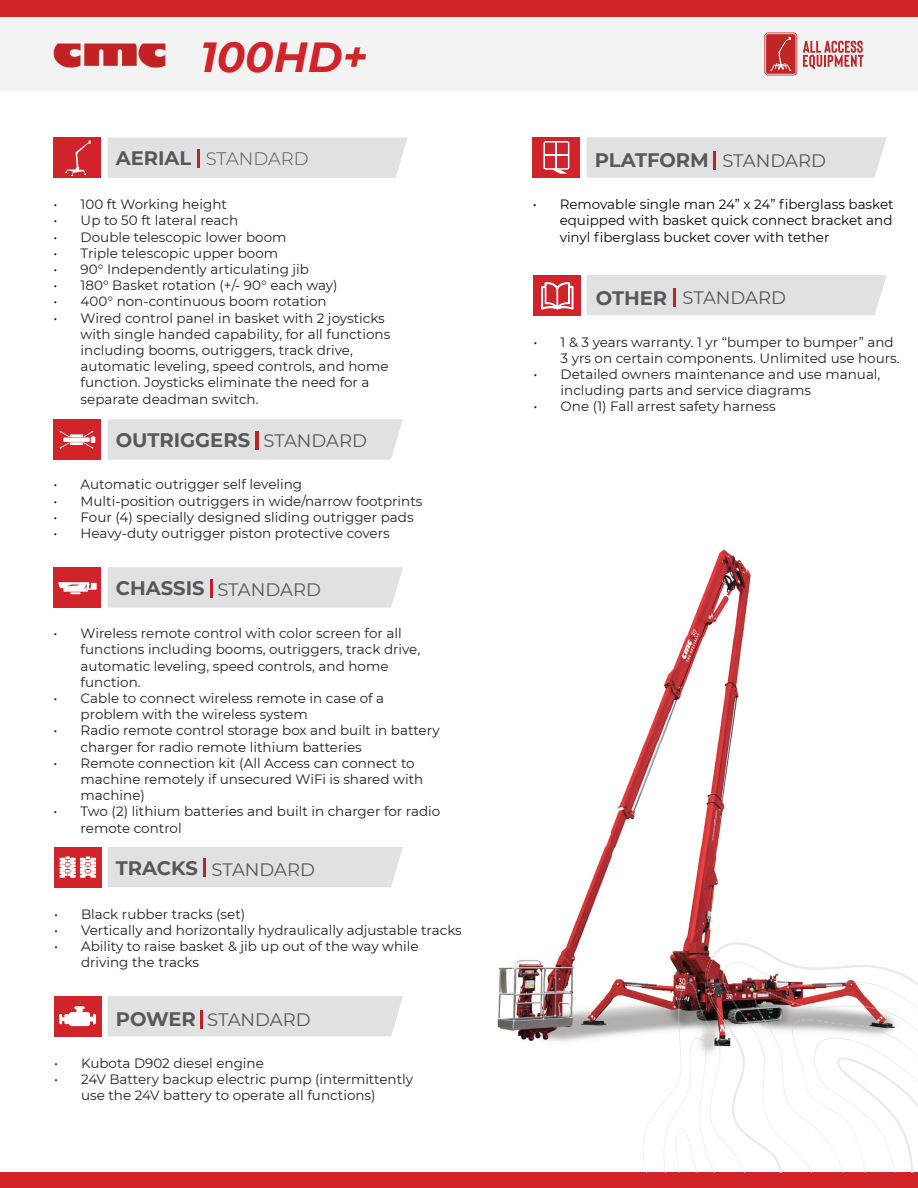
<style>
.page{position:relative;width:918px;height:1188px;background:#fff}
.page>*{position:absolute;margin:0;border:0;box-sizing:border-box;transform-origin:0 0}
.t1{font:italic 700 42px "Montserrat";color:#d1232a}
.t2{font:700 19.5px "Montserrat";color:#57585a}
.t3{font:18px "Montserrat";color:#57585a}
.t4{font:300 18px "Montserrat";color:#57585a}
.t5{font:13.5px/16.2px "Montserrat";color:#231f20}
.t6{font:13.5px/16.2px "Montserrat";color:#040503;text-align:justify}
.s1{font-weight:400;font-size:18px}
</style>
<div class="page">
<div style="left:0;top:0;width:918px;height:17px;background:#d1232a"></div>
<div style="left:0;top:1173px;width:918px;height:15px;background:#d1232a"></div>
<div style="left:0;top:17px;width:918px;height:74px;background:#f3f3f3"></div>
<svg style="left:803px;top:41px;width:61px;height:28px"></svg>
<svg style="left:764px;top:33px;width:33px;height:42px"></svg>
<img style="left:53px;top:43px;width:113px;height:25px">
<div style="left:108px;top:138px;width:300px;height:40px;background:#e0e1e3"></div>
<div style="left:587px;top:275px;width:300px;height:40px;background:#e0e1e3"></div>
<svg style="left:108px;top:419px;width:295px;height:41px;background:#e1e1e3"></svg>
<div style="left:108px;top:567px;width:295px;height:41px;background:#e0e1e3"></div>
<div style="left:108px;top:847px;width:295px;height:40px;background:#e0e1e3"></div>
<div style="left:108px;top:996px;width:295px;height:40px;background:#e0e1e3"></div>
<div style="left:54px;top:567px;width:47px;height:41px;background:#d1232a"></div>
<div style="left:54px;top:419px;width:47px;height:41px;background:#d1232a"></div>
<div style="left:54px;top:138px;width:47px;height:40px;background:#d1232a"></div>
<div style="left:534px;top:275px;width:47px;height:40px;background:#d1232a"></div>
<div style="left:54px;top:847px;width:47px;height:40px;background:#d1232a"></div>
<div style="left:54px;top:996px;width:47px;height:41px;background:#d1232a"></div>
<svg style="left:60px;top:856px;width:36px;height:22px"></svg>
<svg style="left:59px;top:1006px;width:37px;height:20px"></svg>
<div style="left:91px;top:583px;width:6px;height:7px;background:#fff"></div>
<svg style="left:58px;top:582px;width:34px;height:12px"></svg>
<svg style="left:59px;top:431px;width:36px;height:18px"></svg>
<svg style="left:541px;top:282px;width:33px;height:28px"></svg>
<svg style="left:65px;top:140px;width:26px;height:36px"></svg>
<div style="left:587px;top:137px;width:300px;height:41px;background:#e0e1e3"></div>
<div style="left:533px;top:138px;width:47px;height:40px;background:#d1232a"></div>
<svg style="left:543px;top:141px;width:26px;height:33px"></svg>
<hr style="left:197px;top:149px;width:3px;height:19px;background:#c12027">
<hr style="left:713px;top:151px;width:3px;height:18px;background:#c12027">
<hr style="left:673px;top:288px;width:3px;height:19px;background:#c12027">
<hr style="left:255px;top:431px;width:3px;height:19px;background:#c12027">
<hr style="left:210px;top:579px;width:3px;height:19px;background:#c12027">
<hr style="left:203px;top:858px;width:3px;height:19px;background:#c12027">
<hr style="left:200px;top:1010px;width:3px;height:19px;background:#c12027">
<img style="left:497px;top:549px;width:254px;height:493px">
<img style="left:705px;top:942px;width:68px;height:14px">
<svg style="left:642px;top:956px;width:276px;height:217px"></svg>
<h1 class="t1" style="left:200px;top:27px;width:169px">100HD+</h1>
<h2 class="t2" style="left:116px;top:144px;width:77px">AERIAL</h2>
<h3 class="t4" style="left:206px;top:147px;width:104px">STANDARD</h3>
<p class="t5" style="left:54px;top:196px;width:175px">• 100 ft Working height</p>
<p class="t5" style="left:54px;top:212px;width:186px">• Up to 50 ft lateral reach</p>
<p class="t5" style="left:54px;top:228px;width:234px">• Double telescopic lower boom</p>
<p class="t5" style="left:54px;top:244px;width:226px">• Triple telescopic upper boom</p>
<p class="t5" style="left:54px;top:261px;width:257px">• 90° Independently articulating jib</p>
<p class="t5" style="left:54px;top:277px;width:286px">• 180° Basket rotation (+/- 90° each way)</p>
<p class="t5" style="left:54px;top:293px;width:275px">• 400° non-continuous boom rotation</p>
<p class="t5" style="left:81px;top:309px;width:311px;text-indent:-27px">• Wired control panel in basket with 2 joysticks with single handed capability, for all functions including booms, outriggers, track drive, automatic leveling, speed controls, and home function. Joysticks eliminate the need for a separate deadman switch.</p>
<h2 class="t2" style="left:116px;top:427px;width:136px">OUTRIGGERS</h2>
<h3 class="t3" style="left:263px;top:428px;width:105px">STANDARD</h3>
<p class="t5" style="left:54px;top:476px;width:250px">• Automatic outrigger self leveling</p>
<p class="t5" style="left:54px;top:492px;width:370px">• Multi-position outriggers in wide/narrow footprints</p>
<p class="t5" style="left:54px;top:508px;width:361px">• Four (4) specially designed sliding outrigger pads</p>
<p class="t5" style="left:54px;top:525px;width:338px">• Heavy-duty outrigger piston protective covers</p>
<h2 class="t2" style="left:116px;top:574px;width:90px">CHASSIS</h2>
<h3 class="t3" style="left:217px;top:578px;width:105px">STANDARD</h3>
<p class="t5" style="left:81px;top:625px;width:341px;text-indent:-27px">• Wireless remote control with color screen for all functions including booms, outriggers, track drive, automatic leveling, speed controls, and home function.</p>
<p class="t5" style="left:81px;top:690px;width:305px;text-indent:-27px">• Cable to connect wireless remote in case of a problem with the wireless system</p>
<p class="t5" style="left:81px;top:722px;width:361px;text-indent:-27px">• Radio remote control storage box and built in battery charger for radio remote lithium batteries</p>
<p class="t5" style="left:81px;top:754px;width:344px;text-indent:-27px">• Remote connection kit (All Access can connect to machine remotely if unsecured WiFi is shared with machine)</p>
<p class="t5" style="left:81px;top:803px;width:361px;text-indent:-27px">• Two (2) lithium batteries and built in charger for radio remote control</p>
<h2 class="t2" style="left:116px;top:854px;width:83px">TRACKS</h2>
<h3 class="t3" style="left:211px;top:857px;width:105px">STANDARD</h3>
<p class="t5" style="left:54px;top:905px;width:193px">• Black rubber tracks (set)</p>
<p class="t5" style="left:54px;top:921px;width:409px">• Vertically and horizontally hydraulically adjustable tracks</p>
<p class="t5" style="left:81px;top:938px;width:339px;text-indent:-27px">• Ability to raise basket &amp; jib up out of the way while driving the tracks</p>
<h2 class="t2" style="left:116px;top:1005px;width:82px">POWER</h2>
<h3 class="t3" style="left:207px;top:1007px;width:105px">STANDARD</h3>
<p class="t5" style="left:54px;top:1054px;width:211px">• Kubota D902 diesel engine</p>
<p class="t5" style="left:81px;top:1071px;width:334px;text-indent:-27px">• 24V Battery backup electric pump (intermittently use the 24V battery to operate all functions)</p>
<h2 class="t2" style="left:595px;top:146px;width:233px">PLATFORM <span class="s1">STANDARD</span></h2>
<p class="t6" style="left:560px;top:196px;width:336px;text-indent:-27px">• Removable single man 24” x 24” fiberglass basket equipped with basket quick connect bracket and vinyl fiberglass bucket cover with tether</p>
<h2 class="t2" style="left:596px;top:284px;width:73px">OTHER</h2>
<h3 class="t3" style="left:682px;top:285px;width:105px">STANDARD</h3>
<p class="t5" style="left:561px;top:333px;width:340px;text-indent:-27px">• 1 &amp; 3 years warranty. 1 yr “bumper to bumper” and<br>3 yrs on certain components. Unlimited use hours.</p>
<p class="t5" style="left:561px;top:366px;width:321px;text-indent:-27px">• Detailed owners maintenance and use manual, including parts and service diagrams</p>
<p class="t5" style="left:534px;top:398px;width:244px">• One (1) Fall arrest safety harness</p>
</div>
